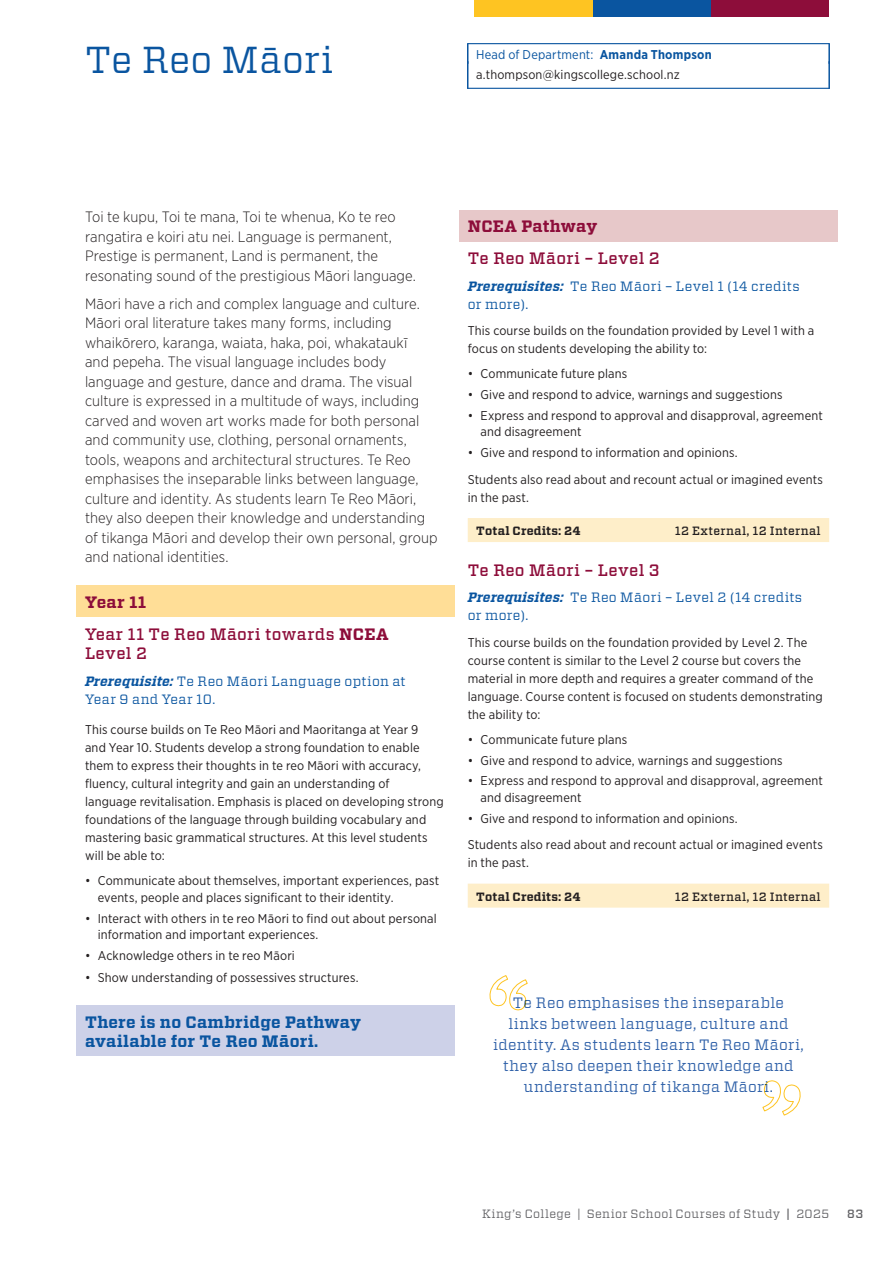
<style>
.page{position:relative;width:893px;height:1263px;background:#fff}
.page>*{position:absolute;margin:0;border:0;box-sizing:border-box;transform-origin:0 0}
.t1{font:37.5px "Vitesse";letter-spacing:.02em;color:#0a55a0}
.t2{font:500 16.5px/31.8px "Vitesse";letter-spacing:.02em;color:#8d0d3a}
.t3{font:700 16.5px/19.5px "Vitesse";letter-spacing:.015em;color:#0a55a0}
.t4{font:700 16.5px "Vitesse";letter-spacing:.01em;color:#8d0d3a}
.t5{font:300 15px/19.5px "Gotham Narrow";letter-spacing:.005em;color:#231f20}
.t6{font:15px/21px "Vitesse";letter-spacing:.025em;color:#2e60a8;text-align:center}
.t7{font:13.5px/18px "Vitesse";letter-spacing:.03em;color:#0a55a0}
.t8{font:12.75px/18px "Gotham Narrow";letter-spacing:.01em;color:#231f20}
.t9{font:12px "Vitesse";letter-spacing:.03em;color:#636366}
.t10{font:500 12px "Vitesse";letter-spacing:.035em;color:#231f20}
.t11{font:700 12px "Vitesse";letter-spacing:.015em;color:#231f20}
.t12{font:500 12px "Vitesse";color:#636366}
.s1{color:#0a55a0}
.s2{font-weight:700;color:#0a55a0}
.s3{font-weight:700}
.s4{font-weight:700;font-style:italic}
.s5{font-weight:500}
</style>
<div class="page">
<div style="left:77px;top:586px;width:378px;height:31px;background:#ffde97"></div>
<div style="left:77px;top:1005px;width:378px;height:51px;background:#cdd1e8"></div>
<div style="left:459px;top:210px;width:379px;height:32px;background:#e7c8c9"></div>
<div style="left:468px;top:518px;width:361px;height:24px;background:#feeec9"></div>
<div style="left:468px;top:884px;width:361px;height:24px;background:#feeec9"></div>
<hr style="left:828px;top:43px;width:2px;height:21px;background:#0a55a0">
<hr style="left:468px;top:43px;width:361px;height:1px;background:#0a55a0">
<svg style="left:467px;top:43px;width:1px;height:46px"></svg>
<hr style="left:828px;top:61px;width:2px;height:28px;background:#0a55a0">
<hr style="left:468px;top:88px;width:361px;height:1px;background:#0a55a0">
<svg style="left:490px;top:975px;width:38px;height:36px"></svg>
<svg style="left:762px;top:1080px;width:38px;height:36px"></svg>
<div style="left:710px;top:0;width:119px;height:17px;background:#8d0d3a"></div>
<div style="left:592px;top:0;width:119px;height:17px;background:#0a55a0"></div>
<div style="left:474px;top:0;width:118px;height:17px;background:#fec422"></div>
<h1 class="t1" style="left:85px;top:34px;width:250px">Te Reo Māori</h1>
<p class="t8" style="left:476px;top:44px;width:237px;line-height:20.5px"><span class="s1">Head of Department:</span> <span class="s2">Amanda Thompson </span>a.thompson@kingscollege.school.nz</p>
<p class="t5" style="left:85px;top:207px;width:332px">Toi te kupu, Toi te mana, Toi te whenua, Ko te reo rangatira e koiri atu nei. Language is permanent, Prestige is permanent, Land is permanent, the resonating sound of the prestigious Māori language.</p>
<p class="t5" style="left:85px;top:293px;width:354px">Māori have a rich and complex language and culture.<br>Māori oral literature takes many forms, including whaikōrero, karanga, waiata, haka, poi, whakataukī<br>and pepeha. The visual language includes body language and gesture, dance and drama. The visual culture is expressed in a multitude of ways, including carved and woven art works made for both personal and community use, clothing, personal ornaments, tools, weapons and architectural structures. Te Reo emphasises the inseparable links between language, culture and identity. As students learn Te Reo Māori, they also deepen their knowledge and understanding of tikanga Māori and develop their own personal, group and national identities.</p>
<p class="t2" style="left:85px;top:586px;width:305px"><span class="s3">Year 11<br></span>Year 11 Te Reo Māori towards <span class="s3">NCEA</span></p>
<p class="t2" style="left:85px;top:637px;width:63px">Level 2</p>
<p class="t7" style="left:85px;top:672px;width:322px"><span class="s4">Prerequisite:</span> Te Reo Māori Language option at<br>Year 9 and Year 10.</p>
<p class="t8" style="left:85px;top:721px;width:360px">This course builds on Te Reo Māori and Maoritanga at Year 9<br>and Year 10. Students develop a strong foundation to enable them to express their thoughts in te reo Māori with accuracy, fluency, cultural integrity and gain an understanding of language revitalisation. Emphasis is placed on developing strong foundations of the language through building vocabulary and mastering basic grammatical structures. At this level students will be able to:</p>
<p class="t8" style="left:98px;top:872px;width:343px;line-height:16.5px;text-indent:-13px">• Communicate about themselves, important experiences, past events, people and places significant to their identity.</p>
<p class="t8" style="left:98px;top:910px;width:340px;line-height:16.5px;text-indent:-13px">• Interact with others in te reo Māori to find out about personal information and important experiences.</p>
<p class="t8" style="left:85px;top:946px;width:211px">• Acknowledge others in te reo Māori</p>
<p class="t8" style="left:85px;top:968px;width:275px">• Show understanding of possessives structures.</p>
<p class="t3" style="left:85px;top:1012px;width:277px">There is no Cambridge Pathway available for Te Reo Māori.</p>
<p class="t4" style="left:468px;top:216px;width:131px">NCEA Pathway</p>
<p class="t2" style="left:468px;top:243px;width:194px">Te Reo Māori – Level 2</p>
<p class="t7" style="left:468px;top:277px;width:333px"><span class="s4">Prerequisites:</span> Te Reo Māori – Level 1 (14 credits or more).</p>
<p class="t8" style="left:468px;top:321px;width:348px">This course builds on the foundation provided by Level 1 with a focus on students developing the ability to:</p>
<p class="t8" style="left:468px;top:364px;width:161px">• Communicate future plans</p>
<p class="t8" style="left:468px;top:385px;width:316px">• Give and respond to advice, warnings and suggestions</p>
<p class="t8" style="left:480px;top:407px;width:344px;line-height:16.5px;text-indent:-13px">• Express and respond to approval and disapproval, agreement and disagreement</p>
<p class="t8" style="left:468px;top:439px;width:357px;line-height:26.5px">• Give and respond to information and opinions.<br>Students also read about and recount actual or imagined events</p>
<p class="t8" style="left:468px;top:488px;width:63px">in the past.</p>
<p class="t11" style="left:476px;top:523px;width:106px">Total Credits: 24</p>
<p class="t10" style="left:675px;top:523px;width:147px">12 External, 12 Internal</p>
<p class="t2" style="left:468px;top:554px;width:193px">Te Reo Māori – Level 3</p>
<p class="t7" style="left:468px;top:588px;width:336px"><span class="s4">Prerequisites:</span> Te Reo Māori – Level 2 (14 credits or more).</p>
<p class="t8" style="left:468px;top:633px;width:357px">This course builds on the foundation provided by Level 2. The course content is similar to the Level 2 course but covers the material in more depth and requires a greater command of the language. Course content is focused on students demonstrating the ability to:</p>
<p class="t8" style="left:468px;top:730px;width:161px">• Communicate future plans</p>
<p class="t8" style="left:468px;top:751px;width:316px">• Give and respond to advice, warnings and suggestions</p>
<p class="t8" style="left:480px;top:772px;width:344px;line-height:16.5px;text-indent:-13px">• Express and respond to approval and disapproval, agreement and disagreement</p>
<p class="t8" style="left:468px;top:805px;width:357px;line-height:26.5px">• Give and respond to information and opinions.<br>Students also read about and recount actual or imagined events</p>
<p class="t8" style="left:468px;top:853px;width:63px">in the past.</p>
<p class="t11" style="left:476px;top:888px;width:106px">Total Credits: 24</p>
<p class="t10" style="left:675px;top:888px;width:147px">12 External, 12 Internal</p>
<p class="t6" style="left:493px;top:992px;width:312px">Te Reo emphasises the inseparable links between language, culture and identity. As students learn Te Reo Māori, they also deepen their knowledge and understanding of tikanga Māori.</p>
<p class="t9" style="left:482px;top:1206px;width:349px">King’s College | Senior School Courses of Study <span class="s5">|</span> 2025</p>
<p class="t12" style="left:847px;top:1206px;width:17px">83</p>
</div>
